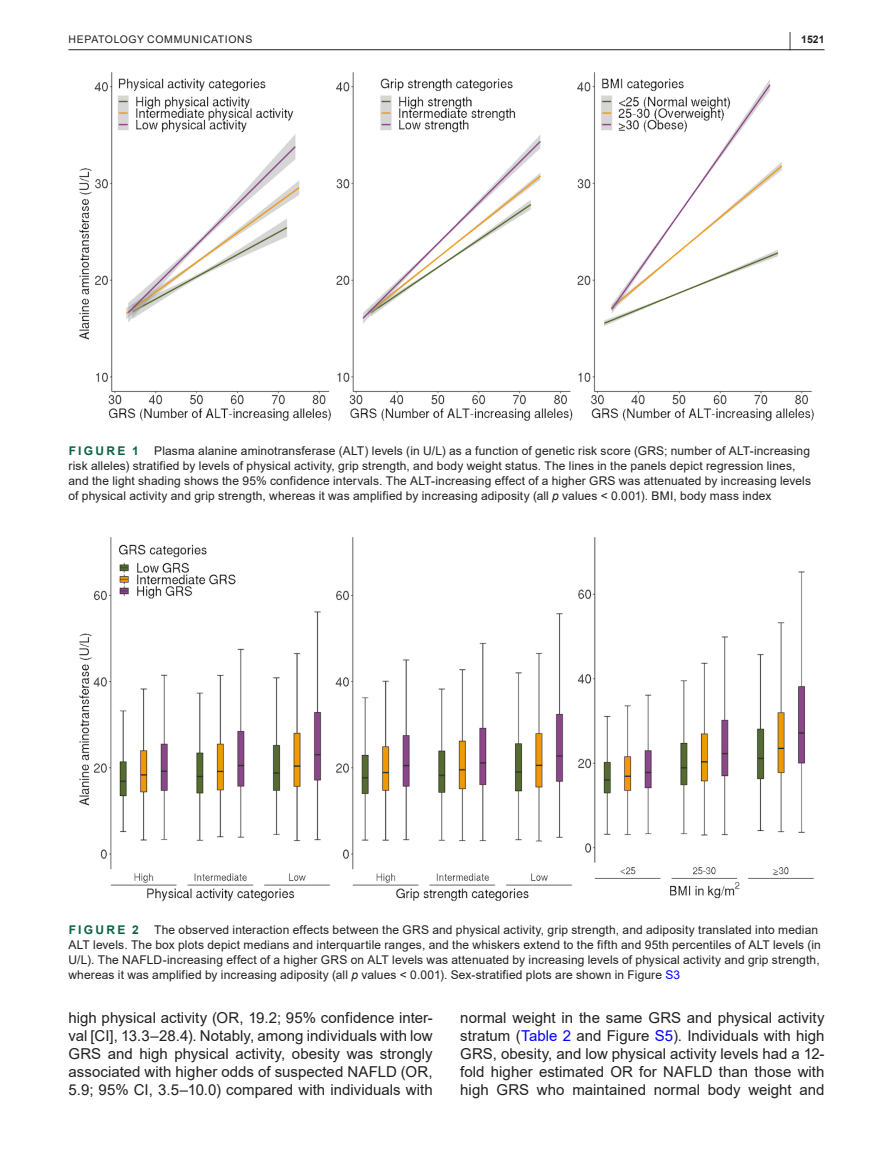
<style>
.page{position:relative;width:893px;height:1174px;background:#fff}
.page>*{position:absolute;margin:0;border:0;box-sizing:border-box;transform-origin:0 0}
.t1{font:700 19.5px "Arial";color:#231f20;scale:.38 1}
.t2{font:15px/18px "Arial";color:#231f20;text-align:justify}
.t3{font:12px/15px "Arial";letter-spacing:.01em;color:#231f20}
.t4{font:700 12px "Arial";letter-spacing:.19em;color:#0d6341}
.t5{font:10.5px "Arial";letter-spacing:.055em;color:#231f20}
.t6{font:700 10.5px "Arial";color:#231f20}
.s1{font-style:italic}
.s2{color:#00f}
</style>
<div class="page">
<hr style="left:68px;top:49px;width:756px;height:1px;background:#231f20">
<img style="left:79px;top:72px;width:735px;height:349px">
<img style="left:79px;top:537px;width:735px;height:364px">
<h1 class="t1" style="left:789px;top:25px;width:7px">|</h1>
<p class="t5" style="left:69px;top:32px;width:185px">HEPATOLOGY COMMUNICATIONS</p>
<p class="t6" style="left:801px;top:32px;width:25px">1521</p>
<p class="t3" style="left:68px;top:443px;width:744px;text-indent:86px">Plasma alanine aminotransferase (ALT) levels (in U/L) as a function of genetic risk score (GRS; number of ALT-increasing risk alleles) stratified by levels of physical activity, grip strength, and body weight status. The lines in the panels depict regression lines, and the light shading shows the 95% confidence intervals. The ALT-increasing effect of a higher GRS was attenuated by increasing levels of physical activity and grip strength, whereas it was amplified by increasing adiposity (all <span class="s1">p</span> values &lt; 0.001). BMI, body mass index</p>
<p class="t4" style="left:69px;top:442px;width:72px">FIGURE 1</p>
<p class="t3" style="left:68px;top:922px;width:754px;text-indent:86px">The observed interaction effects between the GRS and physical activity, grip strength, and adiposity translated into median ALT levels. The box plots depict medians and interquartile ranges, and the whiskers extend to the fifth and 95th percentiles of ALT levels (in U/L). The NAFLD-increasing effect of a higher GRS on ALT levels was attenuated by increasing levels of physical activity and grip strength, whereas it was amplified by increasing adiposity (all <span class="s1">p</span> values &lt; 0.001). Sex-stratified plots are shown in Figure <span class="s2">S3</span></p>
<p class="t4" style="left:69px;top:921px;width:72px">FIGURE 2</p>
<p class="t2" style="left:68px;top:1009px;width:366px">high physical activity (OR, 19.2; 95% confidence inter&shy;val [CI], 13.3–28.4). Notably, among individuals with low GRS and high physical activity, obesity was strongly associated with higher odds of suspected NAFLD (OR, 5.9; 95% CI, 3.5–10.0) compared with individuals with</p>
<p class="t2" style="left:460px;top:1009px;width:366px">normal weight in the same GRS and physical activity stratum (<span class="s2">Table 2</span> and Figure <span class="s2">S5</span>). Individuals with high GRS, obesity, and low physical activity levels had a 12- fold higher estimated OR for NAFLD than those with high GRS who maintained normal body weight and</p>
</div>
